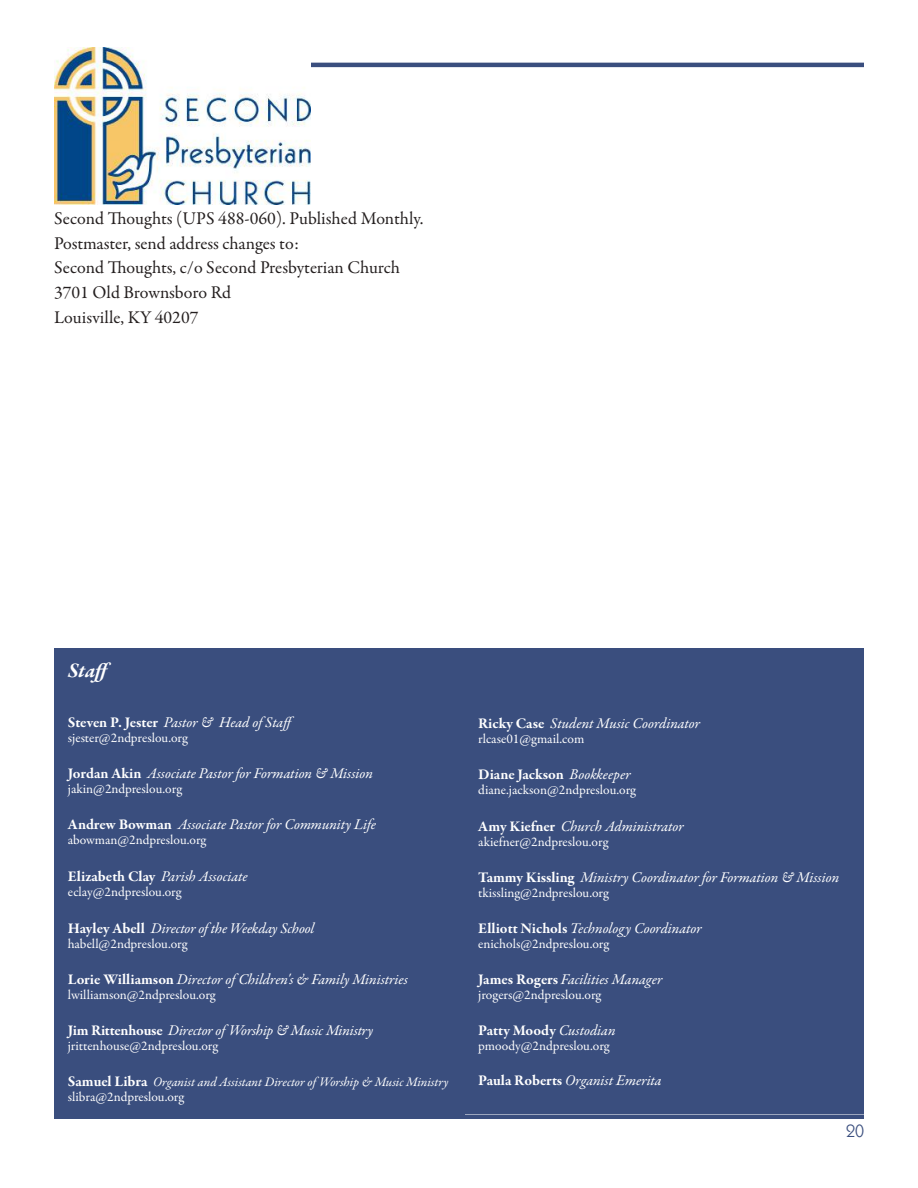
<style>
.page{position:relative;width:918px;height:1188px;background:#fff}
.page>*{position:absolute;margin:0;border:0;box-sizing:border-box;transform-origin:0 0}
.t1{font:italic 700 21px "Garamond Premr Pro";color:#fff}
.t2{font:18px/24.8px "Garamond Premr Pro";color:#241f1f}
.t3{font:18px "ITC Kabel Std";color:#3a4e7e}
.t4{font:italic 15px "Garamond Premr Pro";letter-spacing:-.005em;color:#fff}
.t5{font:700 15px "Garamond Premr Pro";color:#fff}
.t6{font:13.5px "Garamond Premr Pro";color:#fff}
.t7{font:italic 13.2px "Garamond Premr Pro";letter-spacing:-.005em;color:#fff}
.s1{font-weight:700;font-style:normal}
.s2{font-weight:700;font-style:normal;font-size:15px}
.s3{font-weight:400;font-style:italic}
</style>
<div class="page">
<div style="left:54px;top:1114px;width:810px;height:5px;background:#3a4e7e"></div>
<hr style="left:54px;top:63px;width:810px;height:4px;background:#3a4e7e">
<div style="left:54px;top:648px;width:411px;height:466px;background:#3a4e7e"></div>
<img style="left:54px;top:48px;width:256px;height:156px">
<div style="left:465px;top:648px;width:399px;height:466px;background:#3a4e7e"></div>
<p class="t2" style="left:54px;top:206px;width:371px">Second Thoughts (UPS 488-060). Published Monthly.<br>Postmaster, send address changes to:<br>Second Thoughts, c/o Second Presbyterian Church 3701 Old Brownsboro Rd<br>Louisville, KY 40207</p>
<h1 class="t1" style="left:68px;top:658px;width:49px">Staff</h1>
<p class="t4" style="left:68px;top:713px;width:231px"><span class="s1">Steven P. Jester</span> Pastor &amp; Head of Staff</p>
<p class="t6" style="left:68px;top:730px;width:121px">sjester@2ndpreslou.org</p>
<p class="t4" style="left:68px;top:764px;width:307px"><span class="s1">Jordan Akin</span> Associate Pastor for Formation &amp; Mission</p>
<p class="t6" style="left:68px;top:781px;width:116px">jakin@2ndpreslou.org</p>
<p class="t4" style="left:68px;top:815px;width:310px"><span class="s1">Andrew Bowman</span> Associate Pastor for Community Life</p>
<p class="t6" style="left:68px;top:832px;width:140px">abowman@2ndpreslou.org</p>
<p class="t4" style="left:68px;top:867px;width:181px"><span class="s1">Elizabeth Clay</span> Parish Associate</p>
<p class="t6" style="left:68px;top:884px;width:115px">eclay@2ndpreslou.org</p>
<p class="t4" style="left:68px;top:919px;width:248px"><span class="s1">Hayley Abell</span> Director of the Weekday School</p>
<p class="t6" style="left:68px;top:935px;width:121px">habell@2ndpreslou.org</p>
<p class="t4" style="left:68px;top:970px;width:342px"><span class="s1">Lorie Williamson</span> Director of Children's &amp; Family Ministries</p>
<p class="t6" style="left:68px;top:986px;width:149px">lwilliamson@2ndpreslou.org</p>
<p class="t4" style="left:68px;top:1021px;width:307px"><span class="s1">Jim Rittenhouse</span> Director of Worship &amp; Music Ministry</p>
<p class="t6" style="left:68px;top:1037px;width:152px">jrittenhouse@2ndpreslou.org</p>
<p class="t7" style="left:68px;top:1073px;width:382px"><span class="s2">Samuel Libra</span> Organist and Assistant Director of Worship &amp; Music Ministry</p>
<p class="t6" style="left:68px;top:1088px;width:118px">slibra@2ndpreslou.org</p>
<p class="t4" style="left:478px;top:714px;width:223px"><span class="s1">Ricky Case</span> Student Music Coordinator</p>
<p class="t6" style="left:478px;top:730px;width:108px">rlcase01@gmail.com</p>
<p class="t5" style="left:478px;top:765px;width:154px">Diane Jackson <span class="s3">Bookkeeper</span></p>
<p class="t6" style="left:478px;top:781px;width:159px">diane.jackson@2ndpreslou.org</p>
<p class="t4" style="left:478px;top:816px;width:207px"><span class="s1">Amy Kiefner</span> Church Administrator</p>
<p class="t6" style="left:478px;top:833px;width:132px">akiefner@2ndpreslou.org</p>
<p class="t4" style="left:478px;top:867px;width:363px"><span class="s1">Tammy Kissling</span> Ministry Coordinator for Formation &amp; Mission</p>
<p class="t6" style="left:478px;top:884px;width:132px">tkissling@2ndpreslou.org</p>
<p class="t4" style="left:478px;top:918px;width:225px"><span class="s1">Elliott Nichols</span> Technology Coordinator</p>
<p class="t6" style="left:478px;top:935px;width:132px">enichols@2ndpreslou.org</p>
<p class="t4" style="left:478px;top:969px;width:186px"><span class="s1">James Rogers</span> Facilities Manager</p>
<p class="t6" style="left:478px;top:986px;width:124px">jrogers@2ndpreslou.org</p>
<p class="t5" style="left:478px;top:1021px;width:139px">Patty Moody <span class="s3">Custodian</span></p>
<p class="t6" style="left:478px;top:1037px;width:133px">pmoody@2ndpreslou.org</p>
<p class="t4" style="left:478px;top:1071px;width:185px"><span class="s1">Paula Roberts</span> Organist Emerita</p>
<p class="t3" style="left:846px;top:1121px;width:19px">20</p>
</div>
